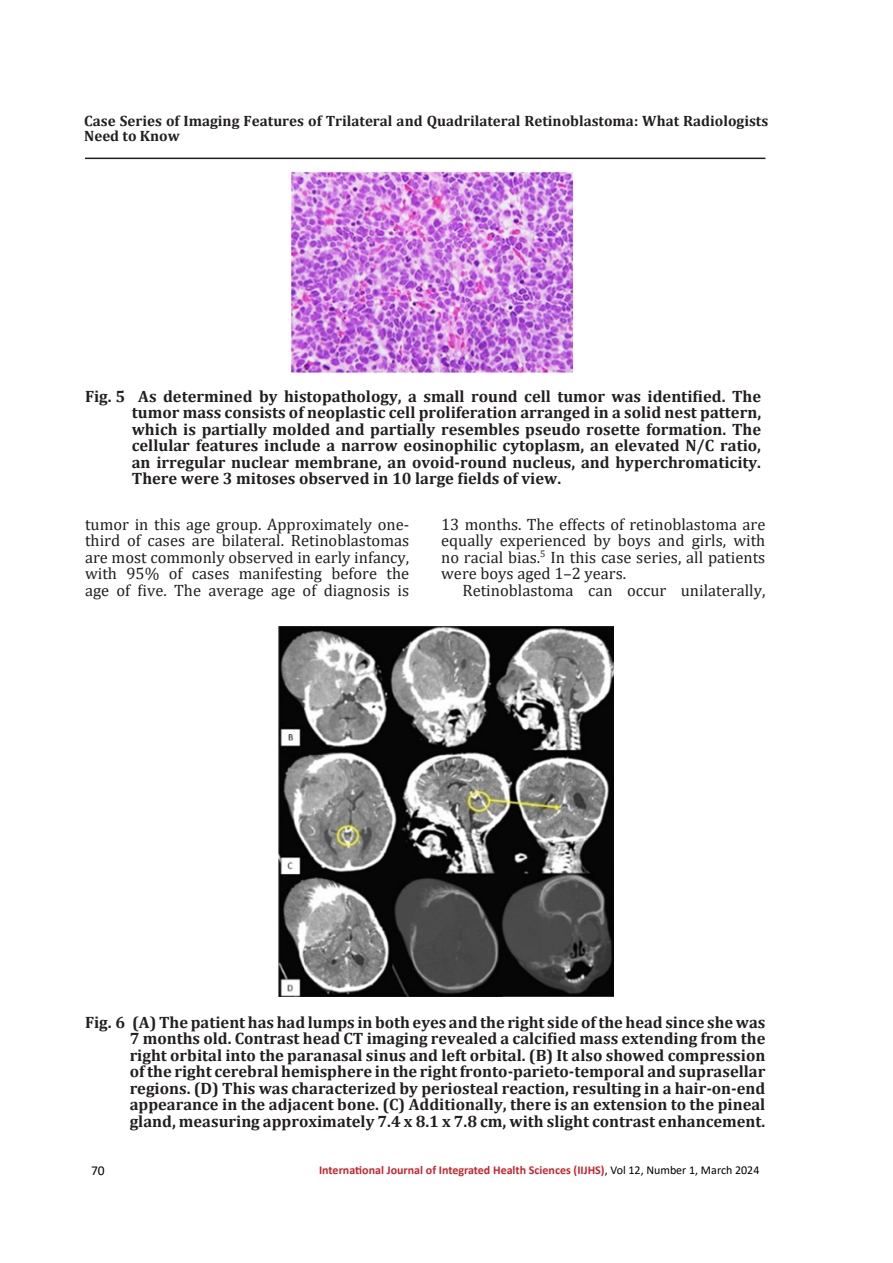
<style>
.page{position:relative;width:893px;height:1263px;background:#fff}
.page>*{position:absolute;margin:0;border:0;box-sizing:border-box;transform-origin:0 0}
.Isi_Artikel{font:700 16.5px/16.5px "Cambria";color:#231f20;text-align:justify}
.Isi_Artikel-2{font:16.5px/16.5px "Cambria";color:#231f20;text-align:justify}
.Isi_Artikel_0_5{font:16.5px "Cambria";color:#231f20}
.Header_Judul{font:700 15px/15px "Cambria";color:#231f20}
.t1{font:13.5px "Calibri";color:#000}
.t2{font:700 12px "Calibri";color:#c8242b}
.s1{font-weight:400;color:#000}
</style>
<div class="page">
<hr style="left:85px;top:158px;width:680px;height:1px;background:#231f20">
<img style="left:278px;top:626px;width:336px;height:370px">
<img style="left:292px;top:172px;width:281px;height:200px">
<p class="Header_Judul" style="left:84px;top:113px;width:686px">Case Series of Imaging Features of Trilateral and Quadrilateral Retinoblastoma: What Radiologists<br>Need to Know</p>
<p class="Isi_Artikel" style="left:85px;top:387px;width:42px">Fig. 5</p>
<p class="Isi_Artikel" style="left:132px;top:387px;width:631px;text-indent:6px">As determined by histopathology, a small round cell tumor was identified. The tumor mass consists of neoplastic cell proliferation arranged in a solid nest pattern, which is partially molded and partially resembles pseudo rosette formation. The cellular features include a narrow eosinophilic cytoplasm, an elevated N/C ratio, an irregular nuclear membrane, an ovoid-round nucleus, and hyperchromaticity.<br>There were 3 mitoses observed in 10 large fields of view.</p>
<p class="Isi_Artikel-2" style="left:85px;top:516px;width:326px">tumor in this age group. Approximately one&shy;third of cases are bilateral. Retinoblastomas are most commonly observed in early infancy, with 95% of cases manifesting before the age of five. The average age of diagnosis is</p>
<p class="Isi_Artikel-2" style="left:441px;top:516px;width:326px">13 months. The effects of retinoblastoma are equally experienced by boys and girls, with no racial bias.<sup>5</sup> In this case series, all patients were boys aged 1–2 years.</p>
<p class="Isi_Artikel_0_5" style="left:462px;top:580px;width:304px">Retinoblastoma can occur unilaterally,</p>
<p class="Isi_Artikel" style="left:85px;top:1013px;width:682px">Fig. 6 (A) The patient has had lumps in both eyes and the right side of the head since she was</p>
<p class="Isi_Artikel" style="left:130px;top:1029px;width:637px">7 months old. Contrast head CT imaging revealed a calcified mass extending from the right orbital into the paranasal sinus and left orbital. (B) It also showed compression of the right cerebral hemisphere in the right fronto-parieto-temporal and suprasellar regions. (D) This was characterized by periosteal reaction, resulting in a hair-on-end appearance in the adjacent bone. (C) Additionally, there is an extension to the pineal gland, measuring approximately 7.4 x 8.1 x 7.8 cm, with slight contrast enhancement.</p>
<p class="t1" style="left:91px;top:1161px;width:15px">70</p>
<p class="t2" style="left:319px;top:1161px;width:442px">International Journal of Integrated Health Sciences (IIJHS)<span class="s1">, Vol 12, Number 1, March 2024</span></p>
</div>
